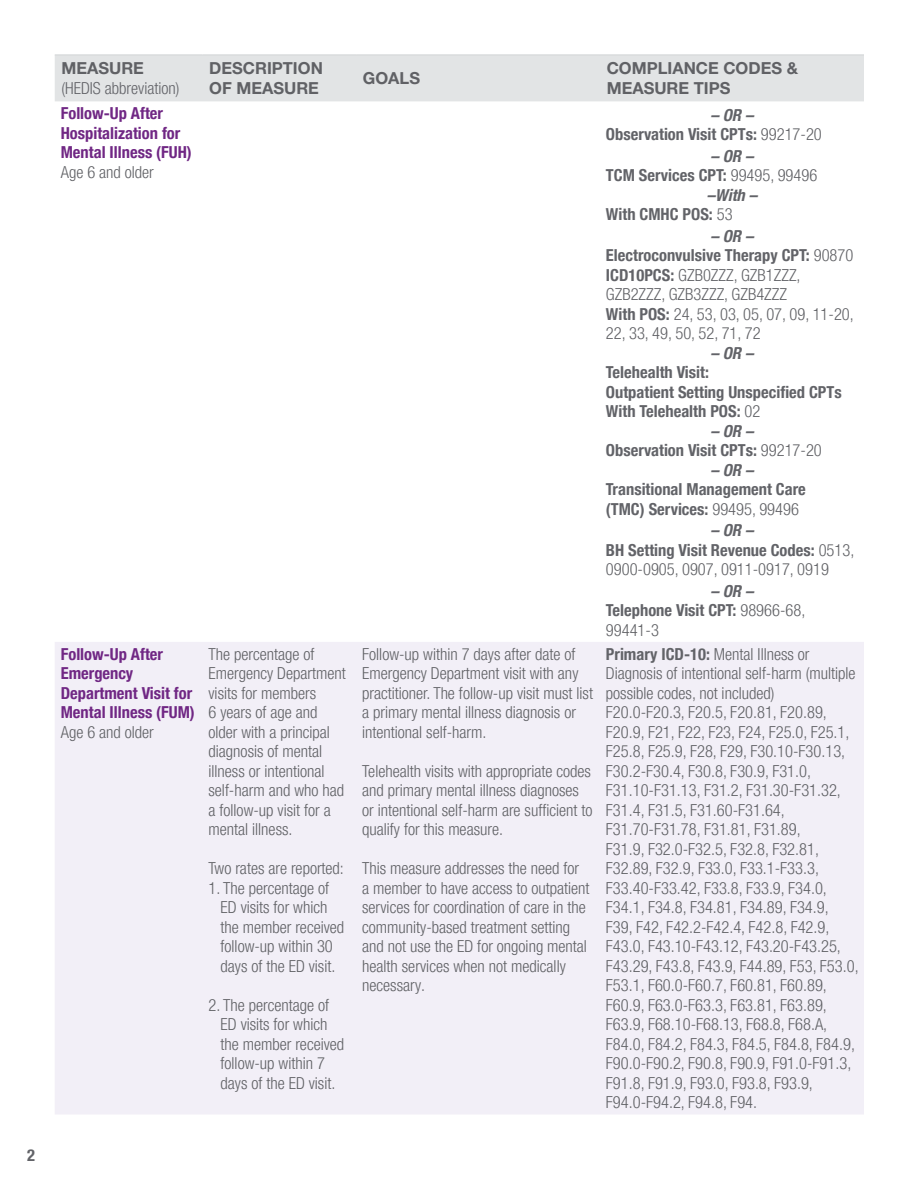
<style>
.page{position:relative;width:918px;height:1188px;background:#fff}
.page>*{position:absolute;margin:0;border:0;box-sizing:border-box;transform-origin:0 0}
.t1{font:300 condensed 16.5px/19.5px "Helvetica Neue LT Pro";color:#606165}
.t2{font:700 condensed 16.5px/19.5px "Helvetica Neue LT Pro";color:#626368}
.t3{font:700 condensed 16.5px/19.5px "Helvetica Neue LT Pro";color:#702784}
.t4{font:700 16.5px/19.5px "Helvetica Neue LT Pro";color:#606165}
.t5{font:300 condensed 16.5px "Helvetica Neue LT Pro";color:#626368}
.t6{font:italic 700 condensed 16.5px "Helvetica Neue LT Pro";color:#626368}
.s1{font-style:italic}
.s2{font-weight:300;color:#606165}
.s3{font-weight:700;font-style:italic;color:#626368}
.s4{font-weight:700;color:#626368}
</style>
<div class="page">
<div style="left:55px;top:56px;width:809px;height:45px;background:#e2e4e5"></div>
<div style="left:55px;top:642px;width:809px;height:472px;background:#f2eff7"></div>
<hr style="left:55px;top:55px;width:147px;height:1px;background:#d2d4d6">
<hr style="left:202px;top:55px;width:154px;height:1px;background:#d2d4d6">
<hr style="left:356px;top:55px;width:244px;height:1px;background:#d2d4d6">
<hr style="left:600px;top:55px;width:264px;height:1px;background:#d2d4d6">
<p class="t2" style="left:27px;top:1145px;width:9px">2</p>
<p class="t4" style="left:62px;top:58px;width:84px">MEASURE</p>
<p class="t5" style="left:62px;top:78px;width:120px">(HEDIS abbreviation)</p>
<p class="t4" style="left:209px;top:58px;width:115px">DESCRIPTION<br>OF MEASURE</p>
<p class="t4" style="left:363px;top:68px;width:59px">GOALS</p>
<p class="t4" style="left:607px;top:58px;width:193px">COMPLIANCE CODES &amp;<br>MEASURE TIPS</p>
<p class="t3" style="left:61px;top:104px;width:132px">Follow-Up After<br>Hospitalization for<br>Mental Illness (FUH)</p>
<p class="t1" style="left:61px;top:162px;width:95px">Age 6 and older</p>
<p class="t2" style="left:606px;top:105px;width:217px;text-indent:105px"><span class="s1">– OR –<br></span>Observation Visit CPTs: <span class="s2">99217-20</span></p>
<p class="t6" style="left:711px;top:146px;width:44px">– OR –</p>
<p class="t2" style="left:606px;top:166px;width:213px">TCM Services CPT: <span class="s2">99495, 99496</span></p>
<p class="t6" style="left:707px;top:185px;width:52px">–With –</p>
<p class="t2" style="left:606px;top:205px;width:128px">With CMHC POS: <span class="s2">53</span></p>
<p class="t1" style="left:606px;top:226px;width:249px;text-indent:105px"><span class="s3">– OR –<br></span><span class="s4">Electroconvulsive Therapy CPT:</span> 90870<br><span class="s4">ICD10PCS:</span> GZB0ZZZ, GZB1ZZZ,<br>GZB2ZZZ, GZB3ZZZ, GZB4ZZZ<br><span class="s4">With POS:</span> 24, 53, 03, 05, 07, 09, 11-20,<br>22, 33, 49, 50, 52, 71, 72</p>
<p class="t6" style="left:711px;top:343px;width:44px">– OR –</p>
<p class="t2" style="left:606px;top:363px;width:237px">Telehealth Visit:<br>Outpatient Setting Unspecified CPTs<br>With Telehealth POS: <span class="s2">02</span></p>
<p class="t2" style="left:606px;top:421px;width:217px;text-indent:105px"><span class="s1">– OR –<br></span>Observation Visit CPTs: <span class="s2">99217-20</span></p>
<p class="t6" style="left:711px;top:460px;width:44px">– OR –</p>
<p class="t2" style="left:606px;top:480px;width:201px">Transitional Management Care (TMC) Services: <span class="s2">99495, 99496</span></p>
<p class="t1" style="left:606px;top:521px;width:250px;text-indent:105px"><span class="s3">– OR –<br></span><span class="s4">BH Setting Visit Revenue Codes:</span> 0513,<br>0900-0905, 0907, 0911-0917, 0919</p>
<p class="t2" style="left:606px;top:581px;width:201px;text-indent:105px"><span class="s1">– OR –<br></span>Telephone Visit CPT: <span class="s2">98966-68,<br>99441-3</span></p>
<p class="t3" style="left:61px;top:644px;width:136px">Follow-Up After<br>Emergency<br>Department Visit for<br>Mental Illness (FUM)</p>
<p class="t1" style="left:61px;top:722px;width:95px">Age 6 and older</p>
<p class="t1" style="left:209px;top:644px;width:139px">The percentage of<br>Emergency Department visits for members<br>6 years of age and older with a principal diagnosis of mental illness or intentional self-harm and who had a follow-up visit for a mental illness.</p>
<p class="t1" style="left:209px;top:859px;width:137px">Two rates are reported:</p>
<p class="t1" style="left:221px;top:878px;width:125px;text-indent:-12px">1. The percentage of<br>ED visits for which the member received follow-up within 30 days of the ED visit.</p>
<p class="t1" style="left:221px;top:995px;width:125px;text-indent:-12px">2. The percentage of<br>ED visits for which the member received follow-up within 7 days of the ED visit.</p>
<p class="t1" style="left:362px;top:644px;width:232px">Follow-up within 7 days after date of Emergency Department visit with any practitioner. The follow-up visit must list a primary mental illness diagnosis or intentional self-harm.</p>
<p class="t1" style="left:362px;top:761px;width:232px">Telehealth visits with appropriate codes and primary mental illness diagnoses or intentional self-harm are sufficient to qualify for this measure.</p>
<p class="t1" style="left:362px;top:859px;width:229px">This measure addresses the need for a member to have access to outpatient services for coordination of care in the community-based treatment setting and not use the ED for ongoing mental health services when not medically necessary.</p>
<p class="t1" style="left:606px;top:644px;width:254px"><span class="s4">Primary ICD-10:</span> Mental Illness or Diagnosis of intentional self-harm (multiple possible codes, not included)<br>F20.0-F20.3, F20.5, F20.81, F20.89, F20.9, F21, F22, F23, F24, F25.0, F25.1, F25.8, F25.9, F28, F29, F30.10-F30.13, F30.2-F30.4, F30.8, F30.9, F31.0, F31.10-F31.13, F31.2, F31.30-F31.32, F31.4, F31.5, F31.60-F31.64, F31.70-F31.78, F31.81, F31.89,<br>F31.9, F32.0-F32.5, F32.8, F32.81, F32.89, F32.9, F33.0, F33.1-F33.3, F33.40-F33.42, F33.8, F33.9, F34.0, F34.1, F34.8, F34.81, F34.89, F34.9, F39, F42, F42.2-F42.4, F42.8, F42.9, F43.0, F43.10-F43.12, F43.20-F43.25, F43.29, F43.8, F43.9, F44.89, F53, F53.0, F53.1, F60.0-F60.7, F60.81, F60.89, F60.9, F63.0-F63.3, F63.81, F63.89, F63.9, F68.10-F68.13, F68.8, F68.A, F84.0, F84.2, F84.3, F84.5, F84.8, F84.9, F90.0-F90.2, F90.8, F90.9, F91.0-F91.3, F91.8, F91.9, F93.0, F93.8, F93.9, F94.0-F94.2, F94.8, F94.</p>
</div>
